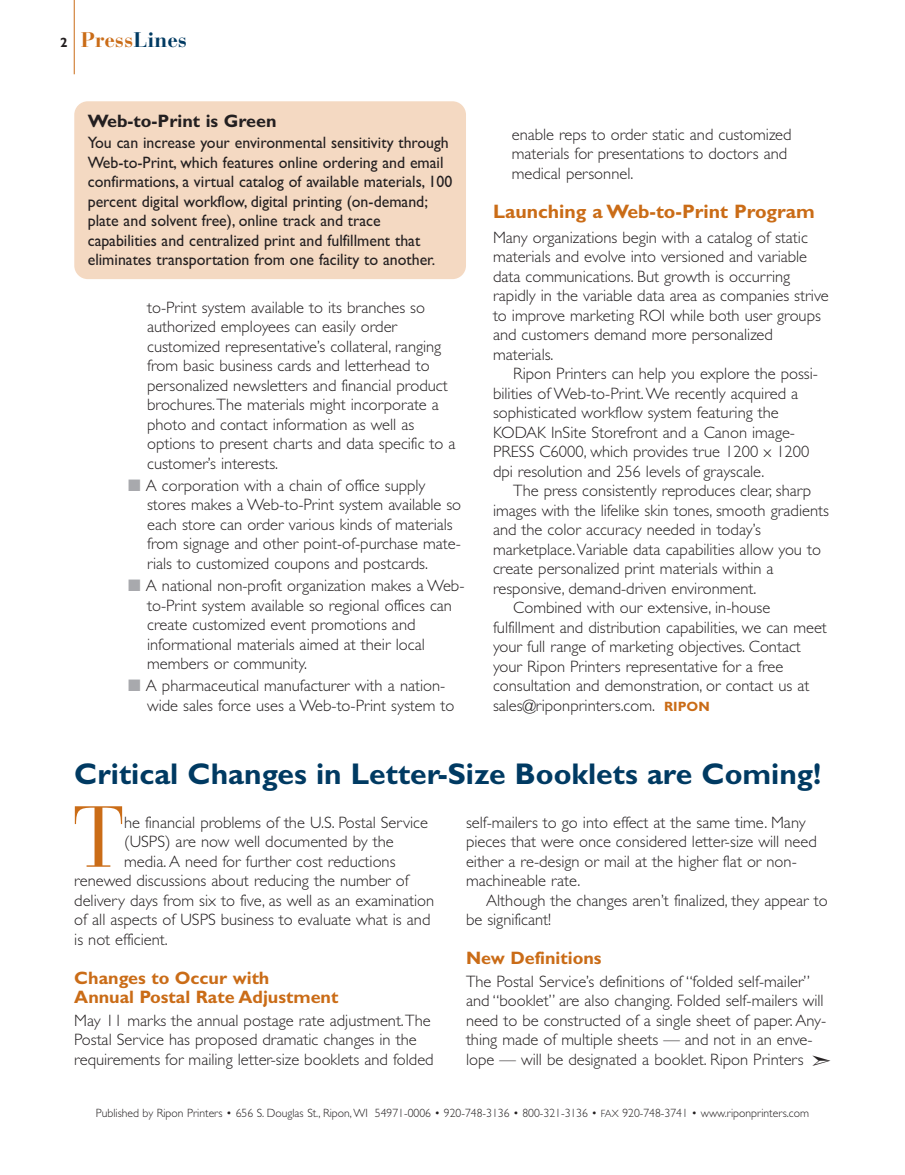
<style>
.page{position:relative;width:905px;height:1175px;background:#fff}
.page>*{position:absolute;margin:0;border:0;box-sizing:border-box;transform-origin:0 0}
.t1{font:85.8px "Bauer Bodoni";color:#ca6c17;scale:.9 1}
.t2{font:700 30px "Gill Sans";color:#003a62}
.t3{font:700 21px "Bauer Bodoni";color:#ca6c17}
.t4{font:700 19.5px "Gill Sans";color:#ca6c17}
.t5{font:700 18px/19.5px "Gill Sans";color:#ca6c17}
.t6{font:700 18px "Gill Sans";color:#231f20}
.t7{font:300 16.5px/19.5px "Gill Sans";color:#231f20}
.t8{font:16.5px/19.5px "Gill Sans";color:#231f20;scale:.96 1}
.t9{font:300 12px "Gill Sans";color:#231f20}
.s1{font-family:"Gill Sans";font-size:13.5px;color:#231f20}
.s2{color:#003a62}
.s3{color:#a8a9ad}
.s4{font-weight:700;font-size:13.5px;color:#ca6c17}
.s5{font-size:10.5px}
</style>
<div class="page">
<hr style="left:74px;top:0;width:1px;height:74px;background:#ca6c17">
<div style="left:74px;top:101px;width:392px;height:178px;background:#f4d9c2;border-radius:14px"></div>
<p class="t3" style="left:60px;top:32px;width:129px"><span class="s1">2</span> Press<span class="s2">Lines</span></p>
<p class="t6" style="left:88px;top:110px;width:190px">Web-to-Print is Green</p>
<p class="t8" style="left:88px;top:135px;width:381px">You can increase your environmental sensitivity through Web-to-Print, which features online ordering and email confirmations, a virtual catalog of available materials, 100 percent digital workflow, digital printing (on-demand; plate and solvent free), online track and trace capabilities and centralized print and fulfillment that eliminates transportation from one facility to another.</p>
<p class="t7" style="left:147px;top:297px;width:310px">to-Print system available to its branches so authorized employees can easily order customized representative’s collateral, ranging from basic business cards and letterhead to personalized newsletters and financial product brochures.The materials might incorporate a photo and contact information as well as options to present charts and data specific to a customer’s interests.</p>
<p class="t7" style="left:147px;top:475px;width:315px;text-indent:-19px"><span class="s3">■</span> A corporation with a chain of office supply stores makes a Web-to-Print system available so each store can order various kinds of materials from signage and other point-of-purchase mate&shy;rials to customized coupons and postcards.</p>
<p class="t7" style="left:147px;top:575px;width:319px;text-indent:-19px"><span class="s3">■</span> A national non-profit organization makes a Web&shy;to-Print system available so regional offices can create customized event promotions and informational materials aimed at their local members or community.</p>
<p class="t7" style="left:147px;top:676px;width:309px;text-indent:-19px"><span class="s3">■</span> A pharmaceutical manufacturer with a nation&shy;wide sales force uses a Web-to-Print system to</p>
<p class="t7" style="left:512px;top:124px;width:281px">enable reps to order static and customized materials for presentations to doctors and medical personnel.</p>
<p class="t4" style="left:493px;top:200px;width:323px">Launching a Web-to-Print Program</p>
<p class="t7" style="left:493px;top:227px;width:337px">Many organizations begin with a catalog of static materials and evolve into versioned and variable data communications. But growth is occurring rapidly in the variable data area as companies strive to improve marketing ROI while both user groups and customers demand more personalized materials.</p>
<p class="t7" style="left:493px;top:364px;width:326px;text-indent:20px">Ripon Printers can help you explore the possi&shy;bilities of Web-to-Print.We recently acquired a sophisticated workflow system featuring the KODAK InSite Storefront and a Canon image-PRESS C6000, which provides true 1200 x 1200 dpi resolution and 256 levels of grayscale.</p>
<p class="t7" style="left:513px;top:481px;width:299px">The press consistently reproduces clear, sharp</p>
<p class="t7" style="left:493px;top:500px;width:337px">images with the lifelike skin tones, smooth gradients</p>
<p class="t7" style="left:493px;top:520px;width:269px">and the color accuracy needed in today’s</p>
<p class="t7" style="left:493px;top:539px;width:329px">marketplace.Variable data capabilities allow you to</p>
<p class="t7" style="left:493px;top:559px;width:282px">create personalized print materials within a</p>
<p class="t7" style="left:493px;top:578px;width:265px">responsive, demand-driven environment.</p>
<p class="t7" style="left:513px;top:598px;width:259px">Combined with our extensive, in-house</p>
<p class="t7" style="left:493px;top:617px;width:335px">fulfillment and distribution capabilities, we can meet</p>
<p class="t7" style="left:493px;top:637px;width:309px">your full range of marketing objectives. Contact</p>
<p class="t7" style="left:493px;top:656px;width:292px">your Ripon Printers representative for a free</p>
<p class="t7" style="left:493px;top:676px;width:318px">consultation and demonstration, or contact us at</p>
<p class="t7" style="left:493px;top:695px;width:218px">sales@riponprinters.com. <span class="s4">RIPON</span></p>
<h2 class="t2" style="left:74px;top:755px;width:748px">Critical Changes in Letter-Size Booklets are Coming!</h2>
<p class="t7" style="left:466px;top:812px;width:352px">self-mailers to go into effect at the same time. Many pieces that were once considered letter-size will need either a re-design or mail at the higher flat or non&shy;machineable rate.</p>
<p class="t7" style="left:466px;top:890px;width:363px;text-indent:20px">Although the changes aren’t finalized, they appear to be significant!</p>
<p class="t5" style="left:466px;top:948px;width:137px">New Definitions</p>
<p class="t7" style="left:466px;top:971px;width:367px">The Postal Service’s definitions of “folded self-mailer” and “booklet” are also changing. Folded self-mailers will need to be constructed of a single sheet of paper. Any&shy;thing made of multiple sheets — and not in an enve&shy;lope — will be designated a booklet. Ripon Printers ➣</p>
<h1 class="t1" style="left:73px;top:787px;width:59px">T</h1>
<p class="t7" style="left:124px;top:812px;width:305px">he financial problems of the U.S. Postal Service</p>
<p class="t7" style="left:124px;top:831px;width:271px">(USPS) are now well documented by the</p>
<p class="t7" style="left:124px;top:851px;width:273px">media. A need for further cost reductions</p>
<p class="t7" style="left:74px;top:870px;width:336px">renewed discussions about reducing the number of</p>
<p class="t7" style="left:74px;top:890px;width:361px">delivery days from six to five, as well as an examination</p>
<p class="t7" style="left:74px;top:909px;width:357px">of all aspects of USPS business to evaluate what is and</p>
<p class="t7" style="left:74px;top:929px;width:95px">is not efficient.</p>
<p class="t5" style="left:74px;top:967px;width:266px">Changes to Occur with<br>Annual Postal Rate Adjustment</p>
<p class="t7" style="left:74px;top:1010px;width:361px">May 11 marks the annual postage rate adjustment.The<br>Postal Service has proposed dramatic changes in the requirements for mailing letter-size booklets and folded</p>
<p class="t9" style="left:96px;top:1106px;width:714px">Published by Ripon Printers • 656 S. Douglas St., Ripon,WI 54971-0006 • 920-748-3136 • 800-321-3136 • <span class="s5">FAX</span> 920-748-3741 • www.riponprinters.com</p>
</div>
